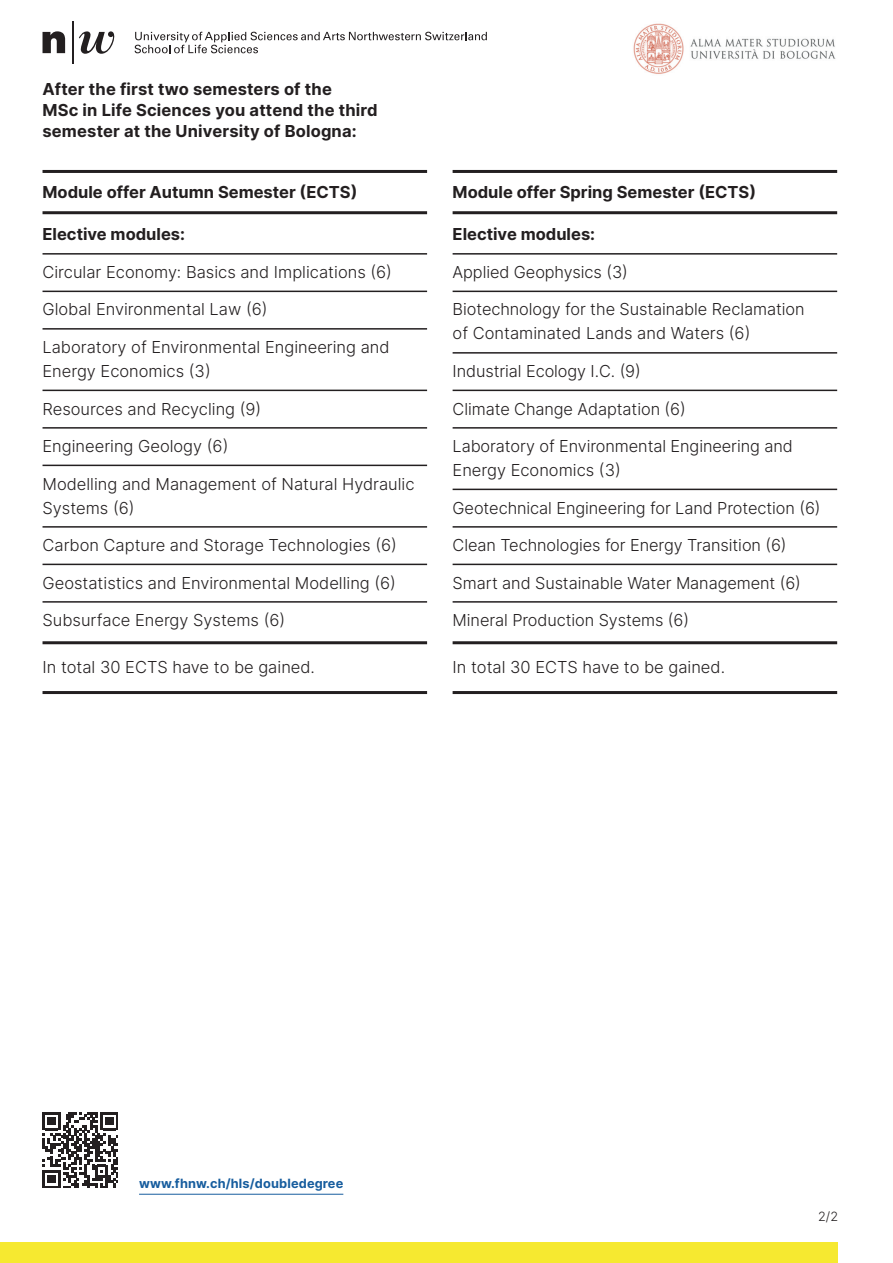
<style>
.page{position:relative;width:893px;height:1263px;background:#fff}
.page>*{position:absolute;margin:0;border:0;box-sizing:border-box;transform-origin:0 0}
.t1{font:300 16.5px/24px "Inter";color:#231f20}
.t2{font:700 16.5px/21px "Inter";color:#231f20}
.t3{font:700 12.75px "Inter";letter-spacing:.01em;color:#175d9e}
.t4{font:300 12.75px "Inter";color:#231f20}
</style>
<div class="page">
<hr style="left:72px;top:21px;width:2px;height:43px;background:#231f20">
<svg style="left:43px;top:31px;width:22px;height:22px"></svg>
<svg style="left:79px;top:31px;width:36px;height:23px"></svg>
<svg style="left:135px;top:32px;width:352px;height:21px"></svg>
<img style="left:633px;top:23px;width:203px;height:51px">
<svg style="left:43px;top:1112px;width:75px;height:75px"></svg>
<hr style="left:139px;top:1194px;width:204px;height:1px;background:#175d9e">
<hr style="left:43px;top:170px;width:384px;height:3px;background:#231f20">
<hr style="left:43px;top:211px;width:384px;height:3px;background:#231f20">
<hr style="left:43px;top:253px;width:384px;height:2px;background:#231f20">
<hr style="left:43px;top:291px;width:384px;height:1px;background:#231f20">
<hr style="left:43px;top:328px;width:384px;height:2px;background:#231f20">
<hr style="left:43px;top:390px;width:384px;height:1px;background:#231f20">
<hr style="left:43px;top:427px;width:384px;height:2px;background:#231f20">
<hr style="left:43px;top:465px;width:384px;height:1px;background:#231f20">
<hr style="left:43px;top:526px;width:384px;height:2px;background:#231f20">
<hr style="left:43px;top:564px;width:384px;height:1px;background:#231f20">
<hr style="left:43px;top:601px;width:384px;height:2px;background:#231f20">
<hr style="left:43px;top:641px;width:384px;height:3px;background:#231f20">
<hr style="left:43px;top:691px;width:384px;height:3px;background:#231f20">
<hr style="left:453px;top:170px;width:384px;height:3px;background:#231f20">
<hr style="left:453px;top:211px;width:384px;height:3px;background:#231f20">
<hr style="left:453px;top:253px;width:384px;height:2px;background:#231f20">
<hr style="left:453px;top:291px;width:384px;height:1px;background:#231f20">
<hr style="left:453px;top:352px;width:384px;height:2px;background:#231f20">
<hr style="left:453px;top:390px;width:384px;height:1px;background:#231f20">
<hr style="left:453px;top:427px;width:384px;height:2px;background:#231f20">
<hr style="left:453px;top:489px;width:384px;height:1px;background:#231f20">
<hr style="left:453px;top:526px;width:384px;height:2px;background:#231f20">
<hr style="left:453px;top:564px;width:384px;height:1px;background:#231f20">
<hr style="left:453px;top:601px;width:384px;height:2px;background:#231f20">
<hr style="left:453px;top:641px;width:384px;height:3px;background:#231f20">
<hr style="left:453px;top:691px;width:384px;height:3px;background:#231f20">
<div style="left:0;top:1242px;width:837px;height:21px;background:#f6e930"></div>
<p class="t2" style="left:43px;top:78px;width:337px">After the first two semesters of the<br>MSc in Life Sciences you attend the third semester at the University of Bologna:</p>
<p class="t2" style="left:43px;top:182px;width:316px">Module offer Autumn Semester (ECTS)</p>
<p class="t2" style="left:43px;top:224px;width:144px">Elective modules:</p>
<p class="t1" style="left:43px;top:260px;width:351px">Circular Economy: Basics and Implications (6)</p>
<p class="t1" style="left:43px;top:297px;width:227px">Global Environmental Law (6)</p>
<p class="t1" style="left:43px;top:335px;width:349px">Laboratory of Environmental Engineering and<br>Energy Economics (3)</p>
<p class="t1" style="left:43px;top:396px;width:220px">Resources and Recycling (9)</p>
<p class="t1" style="left:43px;top:434px;width:187px">Engineering Geology (6)</p>
<p class="t1" style="left:43px;top:471px;width:374px">Modelling and Management of Natural Hydraulic<br>Systems (6)</p>
<p class="t1" style="left:43px;top:533px;width:356px">Carbon Capture and Storage Technologies (6)</p>
<p class="t1" style="left:43px;top:570px;width:355px">Geostatistics and Environmental Modelling (6)</p>
<p class="t1" style="left:43px;top:608px;width:244px">Subsurface Energy Systems (6)</p>
<p class="t1" style="left:43px;top:654px;width:274px">In total 30 ECTS have to be gained.</p>
<p class="t2" style="left:453px;top:182px;width:305px">Module offer Spring Semester (ECTS)</p>
<p class="t2" style="left:453px;top:224px;width:144px">Elective modules:</p>
<p class="t1" style="left:453px;top:260px;width:177px">Applied Geophysics (3)</p>
<p class="t1" style="left:453px;top:297px;width:353px">Biotechnology for the Sustainable Reclamation of Contaminated Lands and Waters (6)</p>
<p class="t1" style="left:453px;top:359px;width:190px">Industrial Ecology I.C. (9)</p>
<p class="t1" style="left:453px;top:396px;width:235px">Climate Change Adaptation (6)</p>
<p class="t1" style="left:453px;top:434px;width:342px">Laboratory of Environmental Engineering and<br>Energy Economics (3)</p>
<p class="t1" style="left:453px;top:495px;width:369px">Geotechnical Engineering for Land Protection (6)</p>
<p class="t1" style="left:453px;top:533px;width:335px">Clean Technologies for Energy Transition (6)</p>
<p class="t1" style="left:453px;top:570px;width:350px">Smart and Sustainable Water Management (6)</p>
<p class="t1" style="left:453px;top:608px;width:238px">Mineral Production Systems (6)</p>
<p class="t1" style="left:453px;top:654px;width:274px">In total 30 ECTS have to be gained.</p>
<p class="t3" style="left:139px;top:1174px;width:206px">www.fhnw.ch/hls/doubledegree</p>
<p class="t4" style="left:818px;top:1206px;width:22px">2/2</p>
</div>
